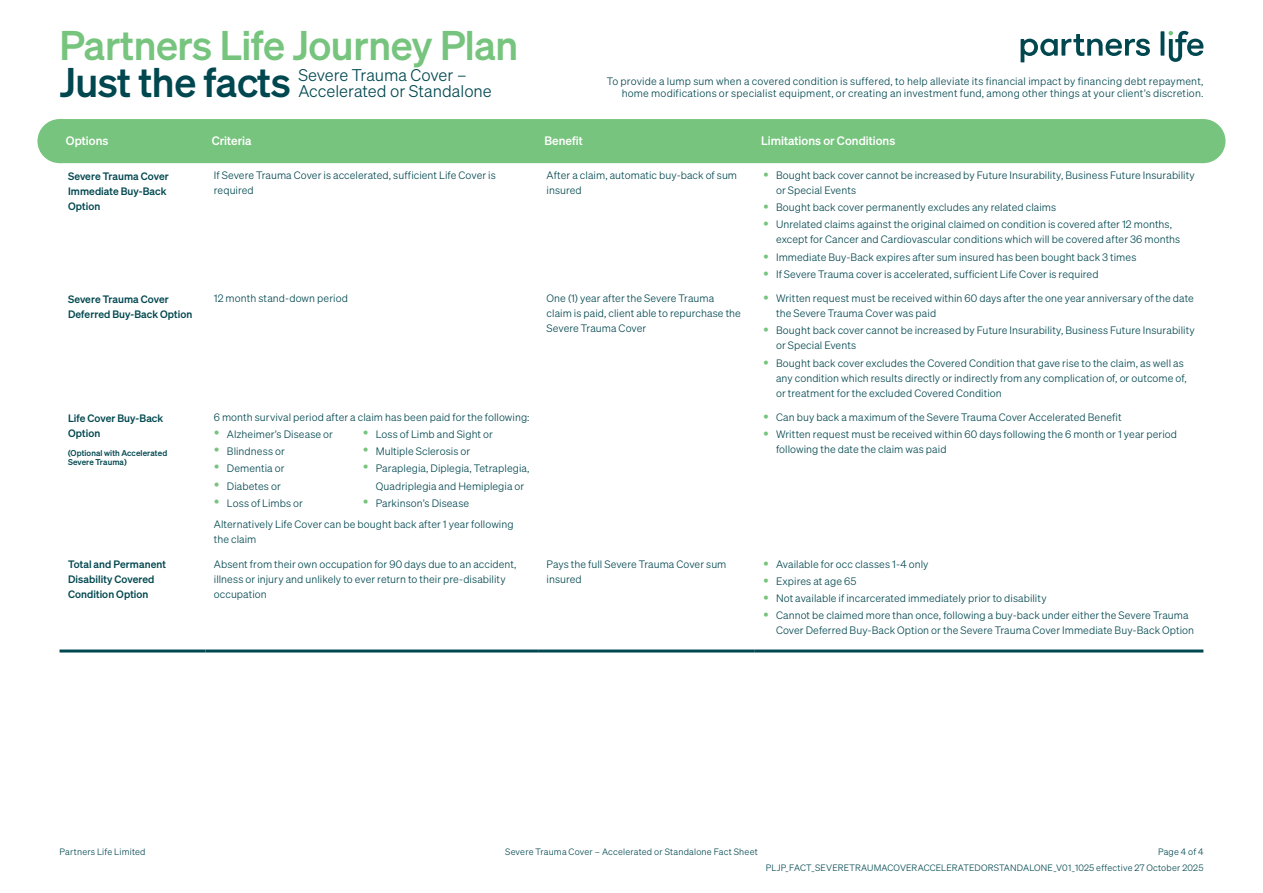
<style>
.page{position:relative;width:1263px;height:893px;background:#fff}
.page>*{position:absolute;margin:0;border:0;box-sizing:border-box;transform-origin:0 0}
.t1{font:40.5px "Sohne Kraftig";letter-spacing:-.01em;color:#76c47d}
.t2{font:40.5px "Sohne Kraftig";letter-spacing:-.01em;color:#00474f}
.t3{font:16.5px/15.8px "Sohne Leicht";color:#00474f}
.Table_Heading{font:12px "Sohne Kraftig";color:#fff}
.Table_Body{font:10.5px/15px "Sohne Leicht";letter-spacing:.005em;color:#00474f}
.Table_Body-2{font:10.5px/15px "Sohne Kraftig";letter-spacing:.005em;color:#00474f}
.t4{font:9px/15.5px "Sohne Leicht";letter-spacing:.02em;color:#00474f;text-align:right}
.Table_Note{font:8.25px/9px "Sohne Kraftig";letter-spacing:.01em;color:#00474f}
.s1{font-size:15px;color:#76c47d}
</style>
<div class="page">
<svg style="left:1020px;top:31px;width:183px;height:31px"></svg>
<div style="left:1181px;top:119px;width:44px;height:44px;background:#76c47d;border-radius:50%"></div>
<div style="left:37px;top:119px;width:45px;height:44px;background:#76c47d;border-radius:50%"></div>
<div style="left:64px;top:119px;width:1134px;height:44px;background:#76c47d"></div>
<hr style="left:60px;top:649px;width:145px;height:3px;background:#00474f">
<hr style="left:205px;top:649px;width:333px;height:3px;background:#00474f">
<hr style="left:538px;top:649px;width:217px;height:3px;background:#00474f">
<hr style="left:755px;top:649px;width:448px;height:3px;background:#00474f">
<h1 class="t1" style="left:60px;top:20px;width:460px">Partners Life Journey Plan</h1>
<h1 class="t2" style="left:60px;top:58px;width:233px">Just the facts</h1>
<h2 class="t3" style="left:298px;top:67px;width:195px">Severe Trauma Cover –<br>Accelerated or Standalone</h2>
<p class="Table_Body" style="left:607px;top:75px;width:598px;line-height:12px;text-align:right">To provide a lump sum when a covered condition is suffered, to help alleviate its financial impact by financing debt repayment, home modifications or specialist equipment, or creating an investment fund, among other things at your client’s discretion.</p>
<p class="Table_Heading" style="left:66px;top:134px;width:44px">Options</p>
<p class="Table_Heading" style="left:212px;top:134px;width:41px">Criteria</p>
<p class="Table_Heading" style="left:544px;top:134px;width:40px">Benefit</p>
<p class="Table_Heading" style="left:761px;top:134px;width:136px">Limitations or Conditions</p>
<p class="Table_Body-2" style="left:68px;top:168px;width:102px">Severe Trauma Cover<br>Immediate Buy-Back<br>Option</p>
<p class="Table_Body" style="left:214px;top:168px;width:283px">If Severe Trauma Cover is accelerated, sufficient Life Cover is required</p>
<p class="Table_Body" style="left:547px;top:168px;width:192px">After a claim, automatic buy-back of sum insured</p>
<p class="Table_Body" style="left:776px;top:168px;width:420px;text-indent:-13px"><span class="s1">•</span> Bought back cover cannot be increased by Future Insurability, Business Future Insurability or Special Events</p>
<p class="Table_Body" style="left:763px;top:200px;width:294px"><span class="s1">•</span> Bought back cover permanently excludes any related claims</p>
<p class="Table_Body" style="left:776px;top:217px;width:406px;text-indent:-13px"><span class="s1">•</span> Unrelated claims against the original claimed on condition is covered after 12 months, except for Cancer and Cardiovascular conditions which will be covered after 36 months</p>
<p class="Table_Body" style="left:763px;top:249px;width:375px"><span class="s1">•</span> Immediate Buy-Back expires after sum insured has been bought back 3 times</p>
<p class="Table_Body" style="left:763px;top:266px;width:337px"><span class="s1">•</span> If Severe Trauma cover is accelerated, sufficient Life Cover is required</p>
<p class="Table_Body-2" style="left:68px;top:291px;width:126px">Severe Trauma Cover<br>Deferred Buy-Back Option</p>
<p class="Table_Body" style="left:214px;top:291px;width:136px">12 month stand-down period</p>
<p class="Table_Body" style="left:547px;top:291px;width:196px">One (1) year after the Severe Trauma claim is paid, client able to repurchase the<br>Severe Trauma Cover</p>
<p class="Table_Body" style="left:776px;top:291px;width:419px;text-indent:-13px"><span class="s1">•</span> Written request must be received within 60 days after the one year anniversary of the date the Severe Trauma Cover was paid</p>
<p class="Table_Body" style="left:776px;top:323px;width:420px;text-indent:-13px"><span class="s1">•</span> Bought back cover cannot be increased by Future Insurability, Business Future Insurability or Special Events</p>
<p class="Table_Body" style="left:776px;top:355px;width:412px;text-indent:-13px"><span class="s1">•</span> Bought back cover excludes the Covered Condition that gave rise to the claim, as well as any condition which results directly or indirectly from any complication of, or outcome of, or treatment for the excluded Covered Condition</p>
<p class="Table_Body-2" style="left:68px;top:410px;width:97px">Life Cover Buy-Back<br>Option</p>
<p class="Table_Note" style="left:68px;top:449px;width:101px">(Optional with Accelerated<br>Severe Trauma)</p>
<p class="Table_Body" style="left:214px;top:410px;width:317px">6 month survival period after a claim has been paid for the following:</p>
<p class="Table_Body" style="left:214px;top:427px;width:121px"><span class="s1">•</span> Alzheimer’s Disease or</p>
<p class="Table_Body" style="left:363px;top:427px;width:132px"><span class="s1">•</span> Loss of Limb and Sight or</p>
<p class="Table_Body" style="left:214px;top:444px;width:73px"><span class="s1">•</span> Blindness or</p>
<p class="Table_Body" style="left:363px;top:444px;width:109px"><span class="s1">•</span> Multiple Sclerosis or</p>
<p class="Table_Body" style="left:214px;top:461px;width:72px"><span class="s1">•</span> Dementia or</p>
<p class="Table_Body" style="left:363px;top:461px;width:168px"><span class="s1">•</span> Paraplegia, Diplegia, Tetraplegia,</p>
<p class="Table_Body" style="left:214px;top:478px;width:68px"><span class="s1">•</span> Diabetes or</p>
<p class="Table_Body" style="left:376px;top:478px;width:150px">Quadriplegia and Hemiplegia or</p>
<p class="Table_Body" style="left:214px;top:495px;width:91px"><span class="s1">•</span> Loss of Limbs or</p>
<p class="Table_Body" style="left:363px;top:495px;width:108px"><span class="s1">•</span> Parkinson’s Disease</p>
<p class="Table_Body" style="left:214px;top:517px;width:301px">Alternatively Life Cover can be bought back after 1 year following the claim</p>
<p class="Table_Body" style="left:763px;top:410px;width:360px"><span class="s1">•</span> Can buy back a maximum of the Severe Trauma Cover Accelerated Benefit</p>
<p class="Table_Body" style="left:776px;top:427px;width:402px;text-indent:-13px"><span class="s1">•</span> Written request must be received within 60 days following the 6 month or 1 year period following the date the claim was paid</p>
<p class="Table_Body-2" style="left:68px;top:557px;width:99px">Total and Permanent<br>Disability Covered<br>Condition Option</p>
<p class="Table_Body" style="left:214px;top:556px;width:304px">Absent from their own occupation for 90 days due to an accident, illness or injury and unlikely to ever return to their pre-disability occupation</p>
<p class="Table_Body" style="left:547px;top:556px;width:181px">Pays the full Severe Trauma Cover sum insured</p>
<p class="Table_Body" style="left:763px;top:556px;width:167px"><span class="s1">•</span> Available for occ classes 1-4 only</p>
<p class="Table_Body" style="left:763px;top:573px;width:95px"><span class="s1">•</span> Expires at age 65</p>
<p class="Table_Body" style="left:763px;top:590px;width:285px"><span class="s1">•</span> Not available if incarcerated immediately prior to disability</p>
<p class="Table_Body" style="left:776px;top:608px;width:420px;text-indent:-13px"><span class="s1">•</span> Cannot be claimed more than once, following a buy-back under either the Severe Trauma<br>Cover Deferred Buy-Back Option or the Severe Trauma Cover Immediate Buy-Back Option</p>
<p class="t4" style="left:60px;top:844px;width:88px">Partners Life Limited</p>
<p class="t4" style="left:766px;top:844px;width:439px">Page 4 of 4<br>PLJP_FACT_SEVERETRAUMACOVERACCELERATEDORSTANDALONE_V01_1025 effective 27 October 2025</p>
<p class="t4" style="left:505px;top:844px;width:254px">Severe Trauma Cover – Accelerated or Standalone Fact Sheet</p>
</div>
